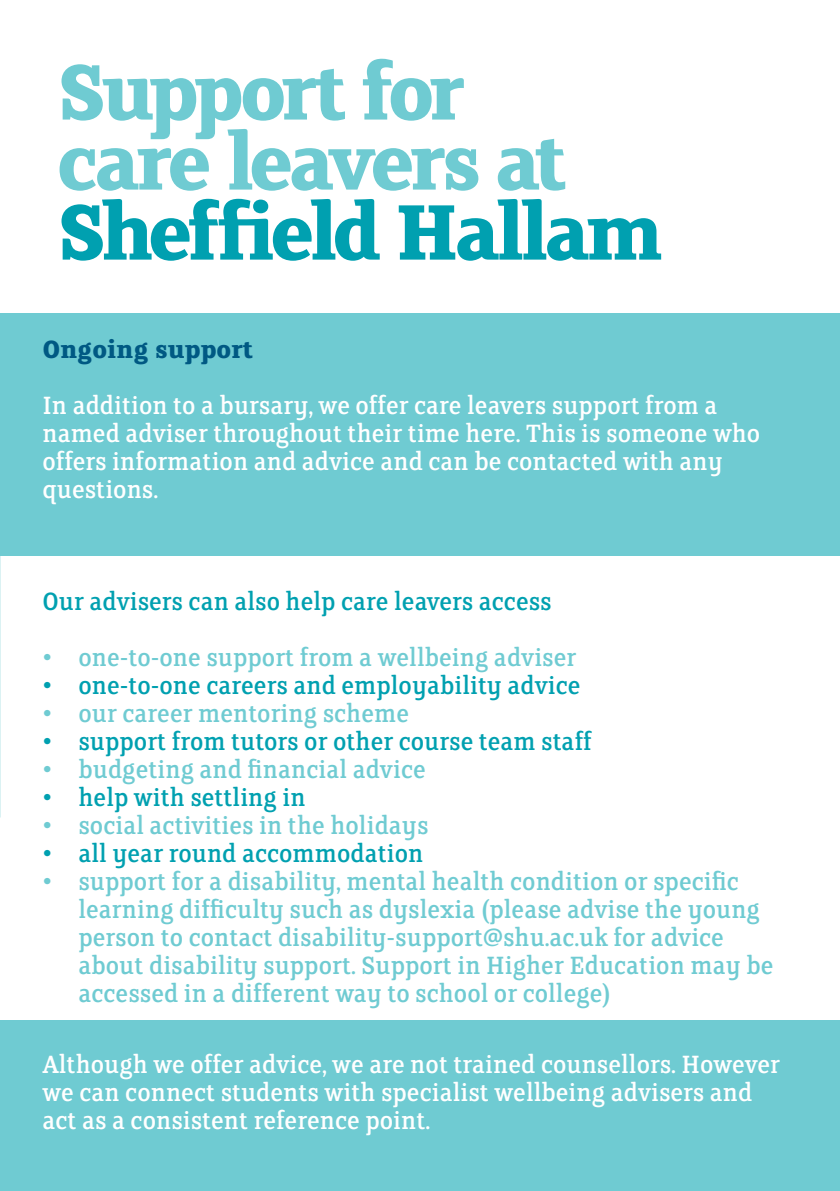
<style>
.page{position:relative;width:840px;height:1191px;background:#fff}
.page>*{position:absolute;margin:0;border:0;box-sizing:border-box;transform-origin:0 0}
.t1{font:700 88px "FS Clerkenwell";letter-spacing:-.06em;color:#6fcbd2}
.t2{font:700 88px "FS Clerkenwell";letter-spacing:-.05em;color:#00a0b0}
.t3{font:28px/28px "FS Clerkenwell";color:#6fcbd2}
.t4{font:28px/28px "FS Clerkenwell";color:#fff}
.t5{font:28px "FS Clerkenwell";color:#00a0b0}
.t6{font:700 28px "FS Clerkenwell";color:#005983}
</style>
<div class="page">
<div style="left:1px;top:313px;width:838px;height:243px;background:#6fcbd2"></div>
<div style="left:0;top:1020px;width:839px;height:171px;background:#6fcbd2"></div>
<p class="t1" style="left:57px;top:41px;width:409px">Support for</p>
<p class="t1" style="left:57px;top:111px;width:511px">care leavers at</p>
<p class="t2" style="left:57px;top:181px;width:607px">Sheffield Hallam</p>
<p class="t6" style="left:42px;top:333px;width:212px">Ongoing support</p>
<p class="t4" style="left:42px;top:391px;width:719px">In addition to a bursary, we offer care leavers support from a named adviser throughout their time here. This is someone who offers information and advice and can be contacted with any questions.</p>
<p class="t5" style="left:42px;top:585px;width:510px">Our advisers can also help care leavers access</p>
<p class="t3" style="left:42px;top:643px;width:535px">• one-to-one support from a wellbeing adviser</p>
<p class="t5" style="left:42px;top:669px;width:539px">• one-to-one careers and employability advice</p>
<p class="t3" style="left:42px;top:699px;width:368px">• our career mentoring scheme</p>
<p class="t5" style="left:42px;top:725px;width:550px">• support from tutors or other course team staff</p>
<p class="t3" style="left:42px;top:755px;width:384px">• budgeting and financial advice</p>
<p class="t5" style="left:42px;top:781px;width:264px">• help with settling in</p>
<p class="t3" style="left:42px;top:811px;width:387px">• social activities in the holidays</p>
<p class="t5" style="left:42px;top:837px;width:382px">• all year round accommodation</p>
<p class="t3" style="left:78px;top:867px;width:696px;text-indent:-36px">• support for a disability, mental health condition or specific learning difficulty such as dyslexia (please advise the young person to contact disability-support@shu.ac.uk for advice about disability support. Support in Higher Education may be accessed in a different way to school or college)</p>
<p class="t4" style="left:42px;top:1050px;width:738px">Although we offer advice, we are not trained counsellors. However we can connect students with specialist wellbeing advisers and act as a consistent reference point.</p>
</div>
